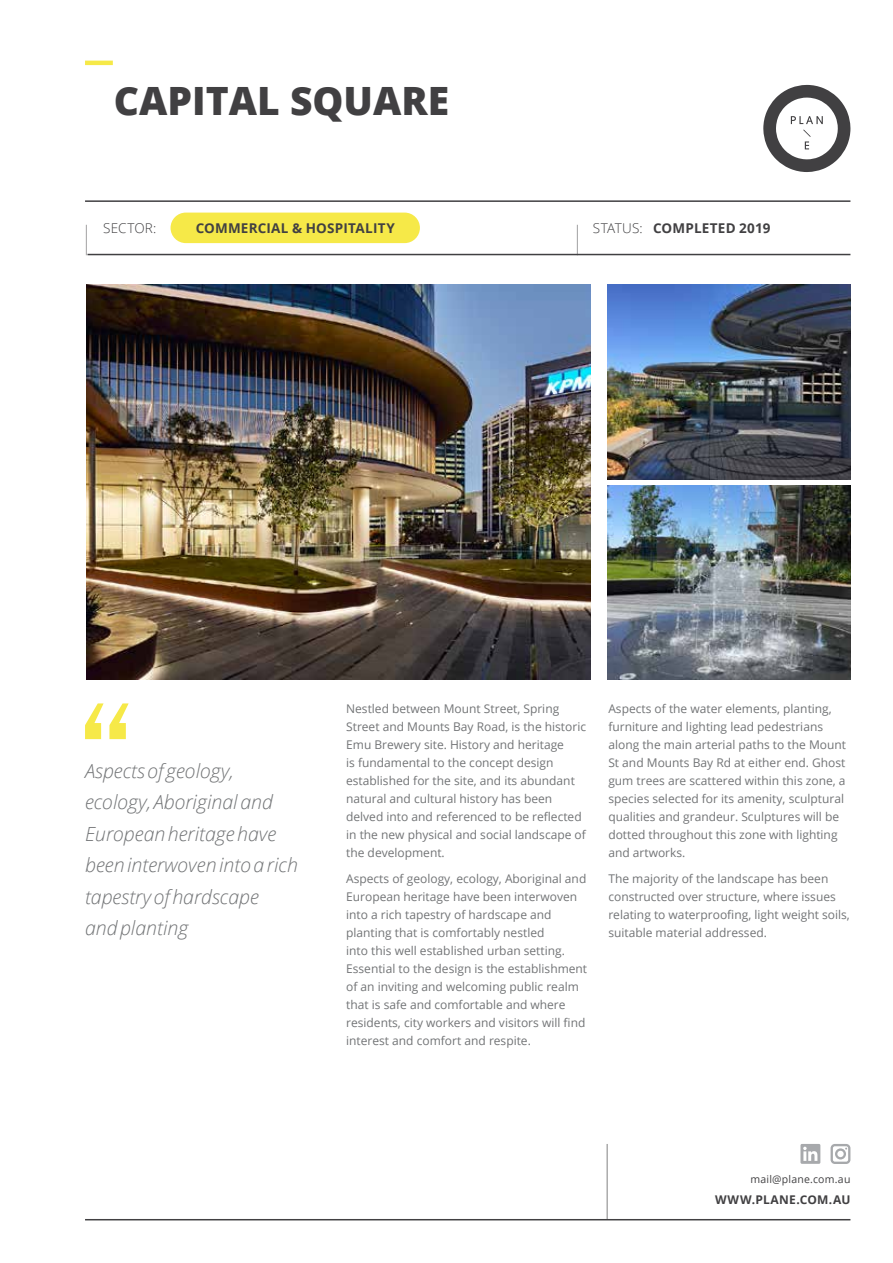
<style>
.page{position:relative;width:893px;height:1263px;background:#fff}
.page>*{position:absolute;margin:0;border:0;box-sizing:border-box;transform-origin:0 0}
.t1{font:800 39px "Open Sans";color:#414042}
.t2{font:italic 300 19.5px/31.5px "Open Sans";color:#727476}
.t3{font:700 13.5px "Open Sans";letter-spacing:.015em;color:#414042}
.t4{font:300 13.5px "Open Sans";letter-spacing:.005em;color:#414042}
.t5{font:12px/18px "Open Sans";color:#727476}
.t6{font:700 12px "Open Sans";letter-spacing:.02em;color:#414042}
.t7{font:10.5px "Open Sans";letter-spacing:.02em;color:#414042}
.s1{font-weight:300}
</style>
<div class="page">
<hr style="left:85px;top:1219px;width:765px;height:1px;background:#414042">
<svg style="left:800px;top:1144px;width:20px;height:20px"></svg>
<svg style="left:831px;top:1144px;width:19px;height:20px"></svg>
<hr style="left:607px;top:1144px;width:1px;height:75px;background:#000">
<hr style="left:86px;top:225px;width:1px;height:30px;background:#414042">
<hr style="left:577px;top:225px;width:1px;height:30px;background:#414042">
<img style="left:86px;top:285px;width:505px;height:395px">
<hr style="left:85px;top:61px;width:28px;height:4px;background:#f6e948">
<hr style="left:85px;top:200px;width:765px;height:2px;background:#414042">
<hr style="left:87px;top:254px;width:763px;height:1px;background:#414042">
<img style="left:607px;top:285px;width:243px;height:194px">
<img style="left:607px;top:485px;width:243px;height:195px">
<svg style="left:85px;top:703px;width:44px;height:36px"></svg>
<svg style="left:763px;top:85px;width:87px;height:87px"></svg>
<div style="left:171px;top:213px;width:249px;height:30px;background:#f6e948;border-radius:15px"></div>
<h1 class="t1" style="left:114px;top:71px;width:337px">CAPITAL SQUARE</h1>
<p class="t4" style="left:103px;top:219px;width:55px">SECTOR:</p>
<p class="t3" style="left:196px;top:219px;width:201px">COMMERCIAL &amp; HOSPITALITY</p>
<p class="t3" style="left:593px;top:219px;width:179px"><span class="s1">STATUS:</span> COMPLETED 2019</p>
<h2 class="t2" style="left:85px;top:754px;width:214px">Aspects of geology, ecology, Aboriginal and<br>European heritage have been interwoven into a rich tapestry of hardscape<br>and planting</h2>
<p class="t5" style="left:346px;top:699px;width:241px">Nestled between Mount Street, Spring Street and Mounts Bay Road, is the historic Emu Brewery site. History and heritage<br>is fundamental to the concept design established for the site, and its abundant natural and cultural history has been delved into and referenced to be reflected in the new physical and social landscape of the development.</p>
<p class="t5" style="left:346px;top:869px;width:243px">Aspects of geology, ecology, Aboriginal and European heritage have been interwoven into a rich tapestry of hardscape and planting that is comfortably nestled<br>into this well established urban setting.<br>Essential to the design is the establishment of an inviting and welcoming public realm that is safe and comfortable and where residents, city workers and visitors will find interest and comfort and respite.</p>
<p class="t5" style="left:608px;top:699px;width:239px">Aspects of the water elements, planting, furniture and lighting lead pedestrians along the main arterial paths to the Mount St and Mounts Bay Rd at either end. Ghost gum trees are scattered within this zone, a species selected for its amenity, sculptural qualities and grandeur. Sculptures will be dotted throughout this zone with lighting and artworks.</p>
<p class="t5" style="left:608px;top:869px;width:243px">The majority of the landscape has been constructed over structure, where issues relating to waterproofing, light weight soils, suitable material addressed.</p>
<p class="t7" style="left:750px;top:1172px;width:101px">mail@plane.com.au</p>
<p class="t6" style="left:715px;top:1191px;width:137px">WWW.PLANE.COM.AU</p>
</div>
